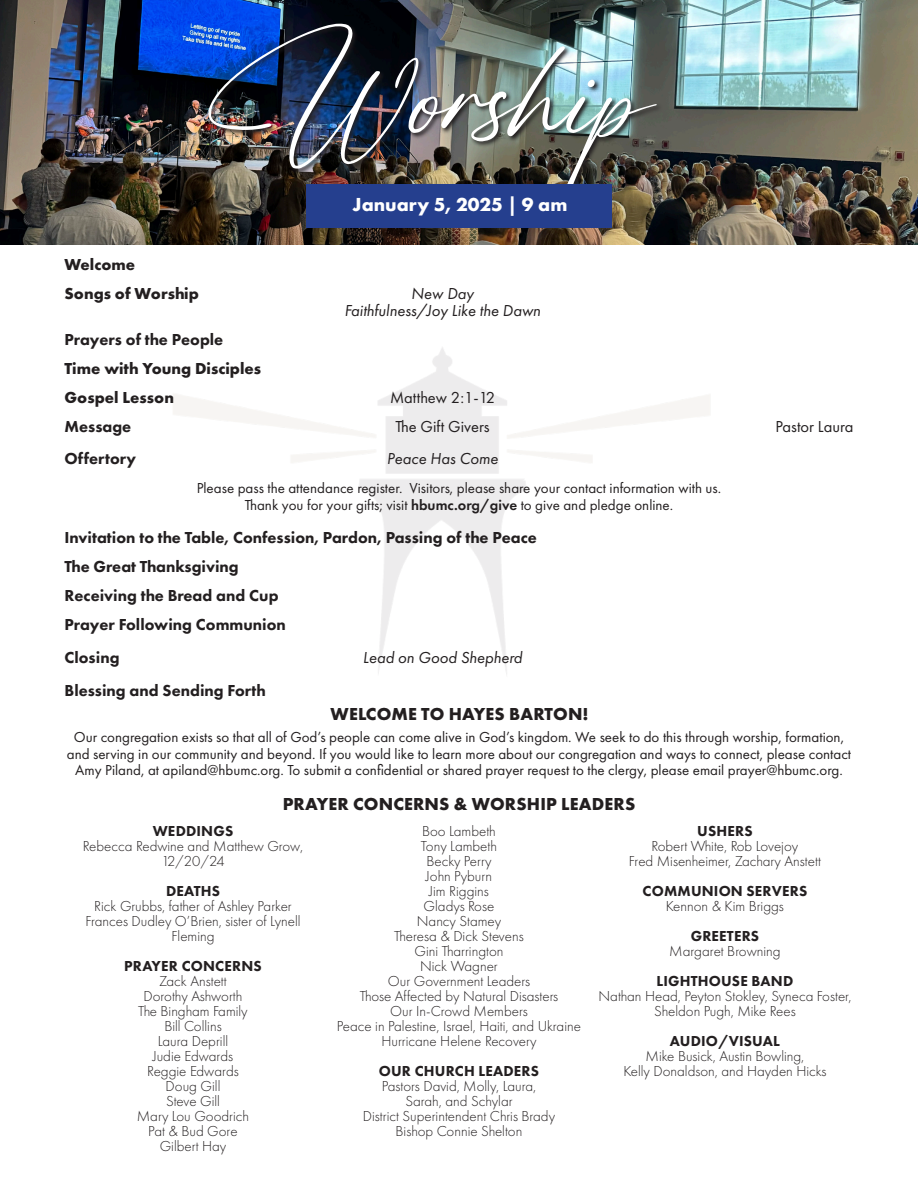
<style>
.page{position:relative;width:918px;height:1188px;background:#fff}
.page>*{position:absolute;margin:0;border:0;box-sizing:border-box;transform-origin:0 0}
.t1{font:182.25px "High Spirited";color:#fff}
.t2{font:700 19.65px "Futura PT";color:#fff}
.t3{font:700 18px "Futura PT";letter-spacing:.01em;color:#231f20}
.t4{font:800 16.5px "Futura PT";color:#231f20}
.t5{font:italic 16.5px/16.5px "Futura PT";color:#231f20;text-align:center}
.t6{font:700 16.5px "Futura PT";color:#231f20}
.t7{font:16.5px "Futura PT";color:#231f20}
.t8{font:300 15px/15px "Futura PT";color:#231f20;text-align:center}
.t9{font:15px/16.5px "Futura PT";color:#231f20;text-align:center}
.t10{font:800 15px "Futura PT";letter-spacing:.01em;color:#231f20}
.s1{font-weight:600}
</style>
<div class="page">
<img style="left:0;top:0;width:918px;height:245px">
<img style="left:207px;top:22px;width:456px;height:184px">
<div style="left:306px;top:185px;width:306px;height:43px;background:#253f8e"></div>
<p class="t1" style="left:204px;top:0;width:449px">Worship</p>
<p class="t2" style="left:353px;top:192px;width:216px">January 5, 2025 | 9 am</p>
<p class="t6" style="left:65px;top:254px;width:72px">Welcome</p>
<p class="t6" style="left:65px;top:283px;width:136px">Songs of Worship</p>
<p class="t5" style="left:344px;top:285px;width:198px">New Day<br>Faithfulness/Joy Like the Dawn</p>
<p class="t4" style="left:65px;top:329px;width:160px">Prayers of the People</p>
<p class="t6" style="left:65px;top:358px;width:198px">Time with Young Disciples</p>
<p class="t6" style="left:65px;top:387px;width:111px">Gospel Lesson</p>
<p class="t7" style="left:390px;top:388px;width:106px">Matthew 2:1-12</p>
<p class="t4" style="left:65px;top:416px;width:68px">Message</p>
<p class="t7" style="left:395px;top:417px;width:96px">The Gift Givers</p>
<p class="t7" style="left:775px;top:417px;width:80px">Pastor Laura</p>
<p class="t4" style="left:65px;top:449px;width:73px">Offertory</p>
<p class="t5" style="left:387px;top:451px;width:113px">Peace Has Come</p>
<p class="t9" style="left:197px;top:480px;width:526px">Please pass the attendance register. Visitors, please share your contact information with us.</p>
<p class="t9" style="left:245px;top:497px;width:430px">Thank you for your gifts; visit <span class="s1">hbumc.org/give</span> to give and pledge online.</p>
<p class="t4" style="left:65px;top:527px;width:474px">Invitation to the Table, Confession, Pardon, Passing of the Peace</p>
<p class="t4" style="left:65px;top:556px;width:176px">The Great Thanksgiving</p>
<p class="t4" style="left:65px;top:585px;width:216px">Receiving the Bread and Cup</p>
<p class="t4" style="left:65px;top:614px;width:223px">Prayer Following Communion</p>
<p class="t4" style="left:65px;top:647px;width:56px">Closing</p>
<p class="t5" style="left:363px;top:649px;width:161px">Lead on Good Shepherd</p>
<p class="t4" style="left:65px;top:680px;width:203px">Blessing and Sending Forth</p>
<p class="t3" style="left:331px;top:702px;width:260px">WELCOME TO HAYES BARTON!</p>
<p class="t9" style="left:67px;top:729px;width:786px">Our congregation exists so that all of God’s people can come alive in God’s kingdom. We seek to do this through worship, formation, and serving in our community and beyond. If you would like to learn more about our congregation and ways to connect, please contact<br>Amy Piland, at apiland@hbumc.org. To submit a confidential or shared prayer request to the clergy, please email prayer@hbumc.org.</p>
<p class="t3" style="left:283px;top:792px;width:354px">PRAYER CONCERNS &amp; WORSHIP LEADERS</p>
<p class="t10" style="left:153px;top:822px;width:82px">WEDDINGS</p>
<p class="t8" style="left:83px;top:839px;width:222px">Rebecca Redwine and Matthew Grow,<br>12/20/24</p>
<p class="t10" style="left:166px;top:882px;width:56px">DEATHS</p>
<p class="t8" style="left:94px;top:899px;width:199px">Rick Grubbs, father of Ashley Parker</p>
<p class="t8" style="left:85px;top:914px;width:217px">Frances Dudley O’Brien, sister of Lynell<br>Fleming</p>
<p class="t10" style="left:124px;top:957px;width:139px">PRAYER CONCERNS</p>
<p class="t8" style="left:159px;top:974px;width:69px">Zack Anstett</p>
<p class="t8" style="left:144px;top:989px;width:100px">Dorothy Ashworth</p>
<p class="t8" style="left:138px;top:1004px;width:111px">The Bingham Family</p>
<p class="t8" style="left:164px;top:1019px;width:59px">Bill Collins</p>
<p class="t8" style="left:158px;top:1034px;width:72px">Laura Deprill</p>
<p class="t8" style="left:153px;top:1049px;width:82px">Judie Edwards</p>
<p class="t8" style="left:147px;top:1064px;width:93px">Reggie Edwards</p>
<p class="t8" style="left:166px;top:1079px;width:56px">Doug Gill</p>
<p class="t8" style="left:166px;top:1094px;width:56px">Steve Gill</p>
<p class="t8" style="left:137px;top:1109px;width:114px">Mary Lou Goodrich</p>
<p class="t8" style="left:148px;top:1124px;width:91px">Pat &amp; Bud Gore</p>
<p class="t8" style="left:160px;top:1139px;width:68px">Gilbert Hay</p>
<p class="t8" style="left:422px;top:824px;width:75px">Boo Lambeth</p>
<p class="t8" style="left:421px;top:839px;width:78px">Tony Lambeth</p>
<p class="t8" style="left:427px;top:854px;width:66px">Becky Perry</p>
<p class="t8" style="left:426px;top:869px;width:68px">John Pyburn</p>
<p class="t8" style="left:429px;top:884px;width:61px">Jim Riggins</p>
<p class="t8" style="left:424px;top:899px;width:72px">Gladys Rose</p>
<p class="t8" style="left:417px;top:914px;width:86px">Nancy Stamey</p>
<p class="t8" style="left:394px;top:929px;width:131px">Theresa &amp; Dick Stevens</p>
<p class="t8" style="left:415px;top:944px;width:90px">Gini Tharrington</p>
<p class="t8" style="left:420px;top:959px;width:79px">Nick Wagner</p>
<p class="t8" style="left:388px;top:974px;width:144px">Our Government Leaders</p>
<p class="t8" style="left:360px;top:989px;width:200px">Those Affected by Natural Disasters</p>
<p class="t8" style="left:390px;top:1004px;width:139px">Our In-Crowd Members</p>
<p class="t8" style="left:337px;top:1019px;width:246px">Peace in Palestine, Israel, Haiti, and Ukraine</p>
<p class="t8" style="left:381px;top:1034px;width:157px">Hurricane Helene Recovery</p>
<p class="t10" style="left:379px;top:1062px;width:162px">OUR CHURCH LEADERS</p>
<p class="t8" style="left:382px;top:1079px;width:156px">Pastors David, Molly, Laura,</p>
<p class="t8" style="left:405px;top:1094px;width:109px">Sarah, and Schylar</p>
<p class="t8" style="left:363px;top:1109px;width:194px">District Superintendent Chris Brady</p>
<p class="t8" style="left:396px;top:1124px;width:128px">Bishop Connie Shelton</p>
<p class="t10" style="left:697px;top:822px;width:57px">USHERS</p>
<p class="t8" style="left:652px;top:839px;width:148px">Robert White, Rob Lovejoy</p>
<p class="t8" style="left:629px;top:854px;width:194px">Fred Misenheimer, Zachary Anstett</p>
<p class="t10" style="left:643px;top:882px;width:166px">COMMUNION SERVERS</p>
<p class="t8" style="left:666px;top:899px;width:120px">Kennon &amp; Kim Briggs</p>
<p class="t10" style="left:691px;top:927px;width:70px">GREETERS</p>
<p class="t8" style="left:669px;top:944px;width:113px">Margaret Browning</p>
<p class="t10" style="left:657px;top:972px;width:138px">LIGHTHOUSE BAND</p>
<p class="t8" style="left:599px;top:989px;width:254px">Nathan Head, Peyton Stokley, Syneca Foster,</p>
<p class="t8" style="left:654px;top:1004px;width:143px">Sheldon Pugh, Mike Rees</p>
<p class="t10" style="left:670px;top:1032px;width:111px">AUDIO/VISUAL</p>
<p class="t8" style="left:646px;top:1049px;width:160px">Mike Busick, Austin Bowling,</p>
<p class="t8" style="left:624px;top:1064px;width:204px">Kelly Donaldson, and Hayden Hicks</p>
</div>
